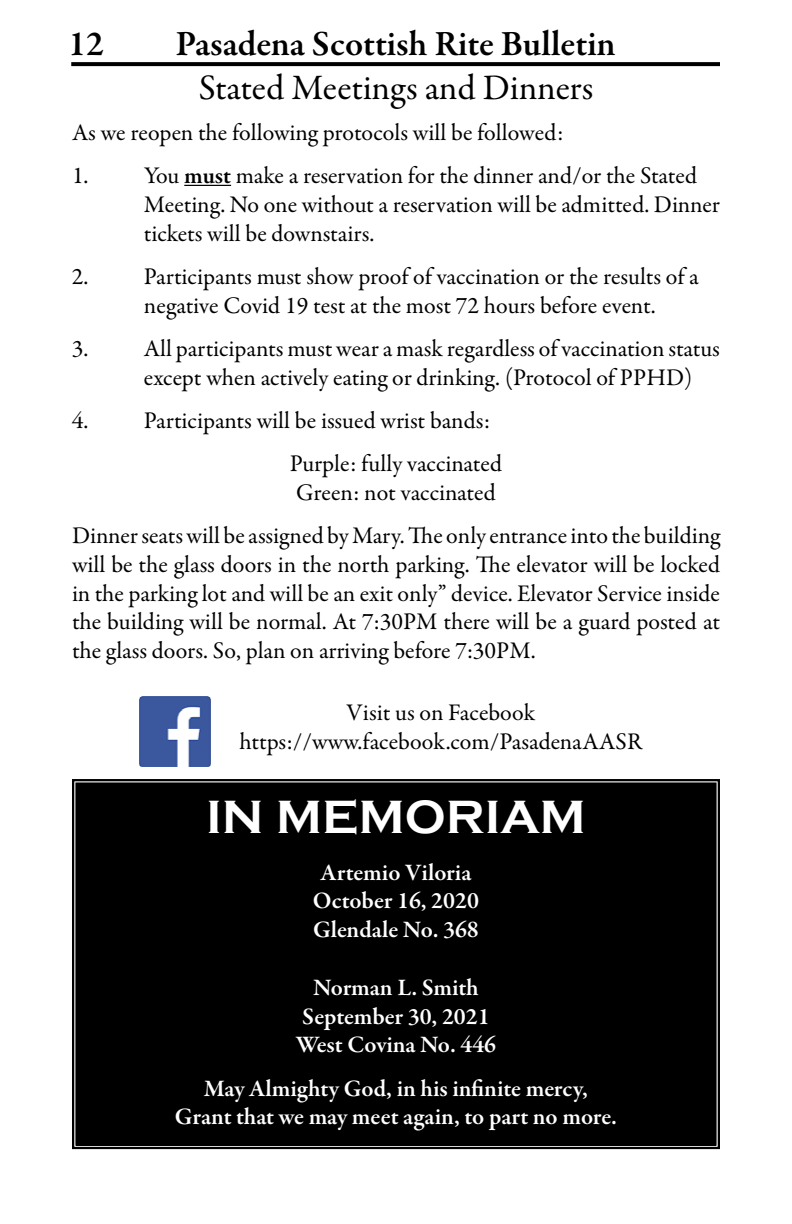
<style>
.page{position:relative;width:792px;height:1224px;background:#fff}
.page>*{position:absolute;margin:0;border:0;box-sizing:border-box;transform-origin:0 0}
.t1{font:700 48px "Copperplate Gothic";color:#fff}
.t2{font:600 36px "Garamond Premr Pro";color:#000}
.t3{font:36px "Garamond Premr Pro";letter-spacing:-.005em;color:#000}
.t4{font:24px/28.8px "Garamond Premr Pro";color:#000}
.t5{font:600 24px/28.8px "Garamond Premr Pro";color:#fff;text-align:center}
.s1{font-weight:600}
</style>
<div class="page">
<hr style="left:184px;top:185px;width:47px;height:1px;background:#000">
<div style="left:72px;top:779px;width:648px;height:371px;background:#000"></div>
<div style="left:78px;top:785px;width:636px;height:358px;border:2px solid #000"></div>
<img style="left:140px;top:696px;width:70px;height:71px">
<svg style="left:71px;top:62px;width:649px;height:4px;background:#070707"></svg>
<h2 class="t2" style="left:68px;top:22px;width:37px">12</h2>
<h2 class="t2" style="left:175px;top:22px;width:442px">Pasadena Scottish Rite Bulletin</h2>
<h2 class="t3" style="left:199px;top:66px;width:396px">Stated Meetings and Dinners</h2>
<p class="t4" style="left:72px;top:118px;width:493px">As we reopen the following protocols will be followed:</p>
<p class="t4" style="left:144px;top:162px;width:577px;text-indent:-72px">1. You <span class="s1">must</span> make a reservation for the dinner and/or the Stated<br>Meeting. No one without a reservation will be admitted. Dinner tickets will be downstairs.</p>
<p class="t4" style="left:144px;top:262px;width:556px;text-indent:-72px">2. Participants must show proof of vaccination or the results of a negative Covid 19 test at the most 72 hours before event.</p>
<p class="t4" style="left:144px;top:334px;width:577px;text-indent:-72px">3. All participants must wear a mask regardless of vaccination status except when actively eating or drinking. (Protocol of PPHD)</p>
<p class="t4" style="left:290px;top:399px;width:214px;line-height:43.2px;text-indent:-218px">4. Participants will be issued wrist bands:<br>Purple: fully vaccinated</p>
<p class="t4" style="left:72px;top:471px;width:650px;line-height:43.2px;text-align:center">Green: not vaccinated<br>Dinner seats will be assigned by Mary. The only entrance into the building</p>
<p class="t4" style="left:72px;top:550px;width:650px;text-align:justify">will be the glass doors in the north parking. The elevator will be locked in the parking lot and will be an exit only” device. Elevator Service inside the building will be normal. At 7:30PM there will be a guard posted at the glass doors. So, plan on arriving before 7:30PM.</p>
<p class="t4" style="left:240px;top:699px;width:404px;text-align:center">Visit us on Facebook https://www.facebook.com/PasadenaAASR</p>
<h1 class="t1" style="left:206px;top:790px;width:381px">IN MEMORIAM</h1>
<p class="t5" style="left:313px;top:858px;width:168px">Artemio Viloria<br>October 16, 2020<br>Glendale No. 368</p>
<p class="t5" style="left:296px;top:973px;width:202px">Norman L. Smith<br>September 30, 2021<br>West Covina No. 446</p>
<p class="t5" style="left:175px;top:1074px;width:444px">May Almighty God, in his infinite mercy,<br>Grant that we may meet again, to part no more.</p>
</div>
